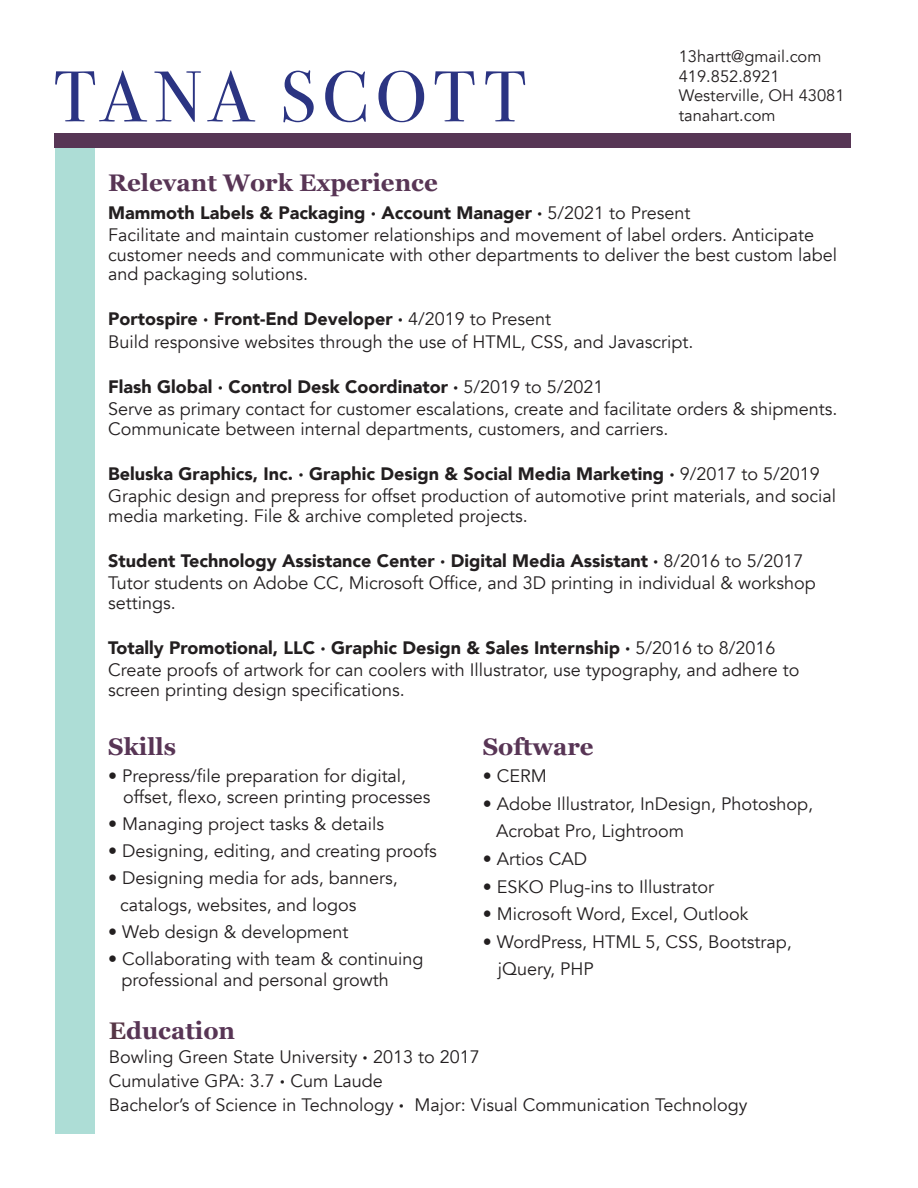
<style>
.page{position:relative;width:918px;height:1188px;background:#fff}
.page>*{position:absolute;margin:0;border:0;box-sizing:border-box;transform-origin:0 0}
.t1{font:72px "Bodoni Svty Two SCITCTT";letter-spacing:.09em;color:#2b3482}
.t2{font:700 24px "Georgia";color:#583555}
.t3{font:18px/19.5px "Avenir";color:#231f20}
.t4{font:900 18px "Avenir";color:#231f20}
.t5{font:16.5px "Avenir";color:#231f20}
.s1{font-weight:400}
.s2{color:#573646}
.s3{font-weight:900}
</style>
<div class="page">
<div style="left:55px;top:133px;width:39px;height:1001px;background:#adddd6"></div>
<div style="left:54px;top:133px;width:796px;height:15px;background:#573655"></div>
<p class="t1" style="left:54px;top:54px;width:474px">TANA SCOTT</p>
<p class="t2" style="left:108px;top:164px;width:331px">Relevant Work Experience</p>
<p class="t5" style="left:679px;top:47px;width:144px">13hartt@gmail.com</p>
<p class="t5" style="left:679px;top:66px;width:102px">419.852.8921</p>
<p class="t5" style="left:679px;top:86px;width:167px">Westerville, OH 43081</p>
<p class="t5" style="left:679px;top:105px;width:98px">tanahart.com</p>
<p class="t4" style="left:108px;top:197px;width:584px">Mammoth Labels &amp; Packaging · Account Manager · <span class="s1">5/2021 to Present</span></p>
<p class="t3" style="left:108px;top:226px;width:730px">Facilitate and maintain customer relationships and movement of label orders. Anticipate customer needs and communicate with other departments to deliver the best custom label and packaging solutions.</p>
<p class="t4" style="left:108px;top:304px;width:444px">Portospire · Front-End Developer · <span class="s1">4/2019 to Present</span></p>
<p class="t3" style="left:108px;top:332px;width:587px">Build responsive websites through the use of HTML, CSS, and Javascript.</p>
<p class="t4" style="left:108px;top:371px;width:497px">Flash Global · Control Desk Coordinator · <span class="s1">5/2019 to 5/2021</span></p>
<p class="t3" style="left:108px;top:400px;width:731px">Serve as primary contact for customer escalations, create and facilitate orders &amp; shipments.<br>Communicate between internal departments, customers, and carriers.</p>
<p class="t4" style="left:108px;top:458px;width:713px">Beluska Graphics, Inc. · Graphic Design &amp; Social Media Marketing · <span class="s1">9/2017 to 5/2019</span></p>
<p class="t3" style="left:108px;top:487px;width:729px">Graphic design and prepress for offset production of automotive print materials, and social media marketing. File &amp; archive completed projects.</p>
<p class="t4" style="left:108px;top:545px;width:697px">Student Technology Assistance Center · Digital Media Assistant · <span class="s1">8/2016 to 5/2017</span></p>
<p class="t3" style="left:108px;top:574px;width:709px">Tutor students on Adobe CC, Microsoft Office, and 3D printing in individual &amp; workshop settings.</p>
<p class="t4" style="left:108px;top:632px;width:669px">Totally Promotional, LLC · Graphic Design &amp; Sales Internship · <span class="s1">5/2016 to 8/2016</span></p>
<p class="t3" style="left:108px;top:661px;width:693px">Create proofs of artwork for can coolers with Illustrator, use typography, and adhere to screen printing design specifications.</p>
<p class="t2" style="left:108px;top:728px;width:70px">Skills</p>
<p class="t3" style="left:123px;top:765px;width:309px;line-height:21px;text-indent:-15px">• Prepress/file preparation for digital, offset, flexo, screen printing processes</p>
<p class="t3" style="left:108px;top:814px;width:277px">• Managing project tasks &amp; details</p>
<p class="t3" style="left:108px;top:841px;width:330px">• Designing, editing, and creating proofs</p>
<p class="t3" style="left:108px;top:868px;width:291px">• Designing media for ads, banners,</p>
<p class="t3" style="left:120px;top:895px;width:238px">catalogs, websites, and logos</p>
<p class="t3" style="left:108px;top:922px;width:242px">• Web design &amp; development</p>
<p class="t3" style="left:122px;top:948px;width:303px;line-height:21px;text-indent:-14px">• Collaborating with team &amp; continuing professional and personal growth</p>
<p class="t2" style="left:483px;top:728px;width:113px">Software</p>
<p class="t3" style="left:483px;top:767px;width:66px">• CERM</p>
<p class="t3" style="left:483px;top:794px;width:332px">• Adobe Illustrator, InDesign, Photoshop,</p>
<p class="t3" style="left:496px;top:822px;width:189px">Acrobat Pro, Lightroom</p>
<p class="t3" style="left:483px;top:849px;width:106px">• Artios CAD</p>
<p class="t3" style="left:483px;top:877px;width:233px">• ESKO Plug-ins to Illustrator</p>
<p class="t3" style="left:483px;top:905px;width:267px">• Microsoft Word, Excel, Outlook</p>
<p class="t3" style="left:483px;top:932px;width:311px">• WordPress, HTML 5, CSS, Bootstrap,</p>
<p class="t3" style="left:498px;top:960px;width:98px">jQuery, PHP</p>
<p class="t2" style="left:109px;top:1013px;width:128px"><span class="s2">E</span>ducation</p>
<p class="t3" style="left:109px;top:1048px;width:373px">Bowling Green State University <span class="s3">·</span> 2013 to 2017</p>
<p class="t3" style="left:109px;top:1072px;width:276px">Cumulative GPA: 3.7 <span class="s3">·</span> Cum Laude</p>
<p class="t3" style="left:109px;top:1096px;width:640px">Bachelor’s of Science in Technology <span class="s3">·</span> Major: Visual Communication Technology</p>
</div>
